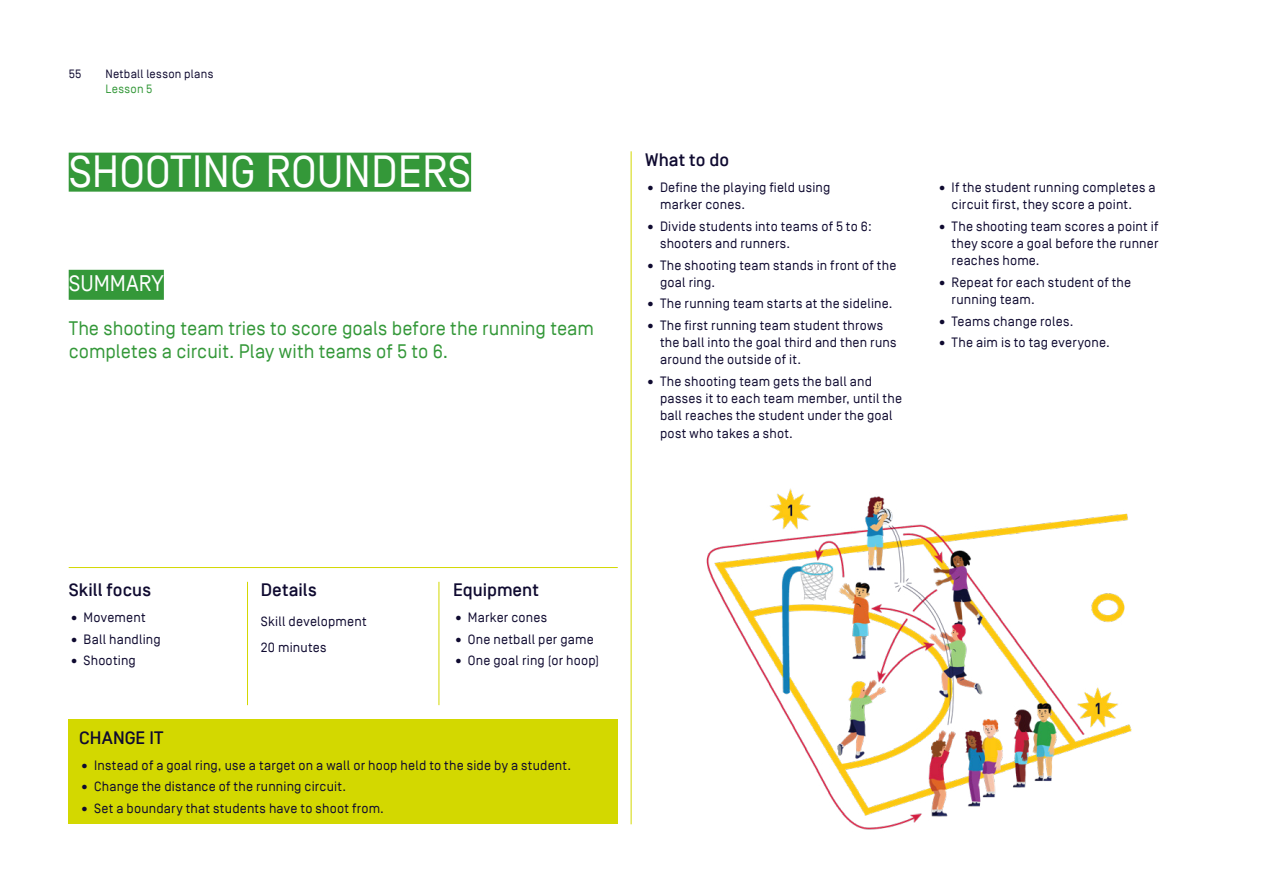
<style>
.page{position:relative;width:1263px;height:893px;background:#fff}
.page>*{position:absolute;margin:0;border:0;box-sizing:border-box;transform-origin:0 0}
.t1{font:45px "Simplon Norm";color:#fff}
.t2{font:22.5px "Simplon Norm";color:#fff}
.t3{font:19.5px/22.5px "Simplon Norm";color:#349839}
.t4{font:500 18px "Simplon Norm";color:#0f0a30}
.t5{font:13.5px/17.2px "Simplon Norm";letter-spacing:.015em;color:#0f0a30}
.t6{font:12px "Simplon Norm";letter-spacing:.025em;color:#0f0a30}
.t7{font:12px "Simplon Norm";letter-spacing:.03em;color:#349839}
</style>
<div class="page">
<img style="left:706px;top:488px;width:426px;height:342px">
<div style="left:69px;top:153px;width:402px;height:39px;background:#349839"></div>
<div style="left:69px;top:270px;width:95px;height:30px;background:#349839"></div>
<hr style="left:631px;top:151px;width:1px;height:673px;background:#d3d800">
<div style="left:69px;top:719px;width:549px;height:104px;background:#d3d800"></div>
<hr style="left:69px;top:567px;width:549px;height:1px;background:#d3d800">
<hr style="left:247px;top:582px;width:1px;height:123px;background:#d3d800">
<hr style="left:439px;top:582px;width:1px;height:123px;background:#d3d800">
<p class="t6" style="left:69px;top:68px;width:14px">55</p>
<p class="t6" style="left:105px;top:68px;width:109px">Netball lesson plans</p>
<p class="t7" style="left:105px;top:82px;width:48px">Lesson 5</p>
<h1 class="t1" style="left:69px;top:148px;width:404px">SHOOTING ROUNDERS</h1>
<h2 class="t2" style="left:69px;top:272px;width:97px">SUMMARY</h2>
<h3 class="t3" style="left:69px;top:317px;width:527px">The shooting team tries to score goals before the running team completes a circuit. Play with teams of 5 to 6.</h3>
<h3 class="t4" style="left:645px;top:151px;width:85px">What to do</h3>
<p class="t5" style="left:660px;top:179px;width:172px;text-indent:-15px">• Define the playing field using marker cones.</p>
<p class="t5" style="left:660px;top:218px;width:213px;text-indent:-15px">• Divide students into teams of 5 to 6: shooters and runners.</p>
<p class="t5" style="left:660px;top:257px;width:238px;text-indent:-15px">• The shooting team stands in front of the goal ring.</p>
<p class="t5" style="left:645px;top:295px;width:249px">• The running team starts at the sideline.</p>
<p class="t5" style="left:660px;top:317px;width:238px;text-indent:-15px">• The first running team student throws the ball into the goal third and then runs around the outside of it.</p>
<p class="t5" style="left:660px;top:373px;width:243px;text-indent:-15px">• The shooting team gets the ball and passes it to each team member, until the ball reaches the student under the goal post who takes a shot.</p>
<p class="t5" style="left:952px;top:179px;width:206px;text-indent:-15px">• If the student running completes a circuit first, they score a point.</p>
<p class="t5" style="left:952px;top:218px;width:208px;text-align:justify;text-indent:-15px">• The shooting team scores a point if they score a goal before the runner reaches home.</p>
<p class="t5" style="left:952px;top:274px;width:181px;text-indent:-15px">• Repeat for each student of the running team.</p>
<p class="t5" style="left:937px;top:313px;width:138px">• Teams change roles.</p>
<p class="t5" style="left:937px;top:334px;width:175px">• The aim is to tag everyone.</p>
<h3 class="t4" style="left:69px;top:581px;width:84px">Skill focus</h3>
<p class="t5" style="left:69px;top:609px;width:78px">• Movement</p>
<p class="t5" style="left:69px;top:631px;width:94px">• Ball handling</p>
<p class="t5" style="left:69px;top:652px;width:69px">• Shooting</p>
<h3 class="t4" style="left:261px;top:581px;width:57px">Details</h3>
<p class="t5" style="left:261px;top:609px;width:107px;line-height:25.8px">Skill development<br>20 minutes</p>
<h3 class="t4" style="left:453px;top:581px;width:87px">Equipment</h3>
<p class="t5" style="left:453px;top:609px;width:96px">• Marker cones</p>
<p class="t5" style="left:453px;top:631px;width:142px">• One netball per game</p>
<p class="t5" style="left:453px;top:652px;width:148px">• One goal ring (or hoop)</p>
<h3 class="t4" style="left:79px;top:728px;width:86px">CHANGE IT</h3>
<p class="t5" style="left:79px;top:757px;width:493px">• Instead of a goal ring, use a target on a wall or hoop held to the side by a student.</p>
<p class="t5" style="left:79px;top:778px;width:268px">• Change the distance of the running circuit.</p>
<p class="t5" style="left:79px;top:800px;width:306px">• Set a boundary that students have to shoot from.</p>
</div>
